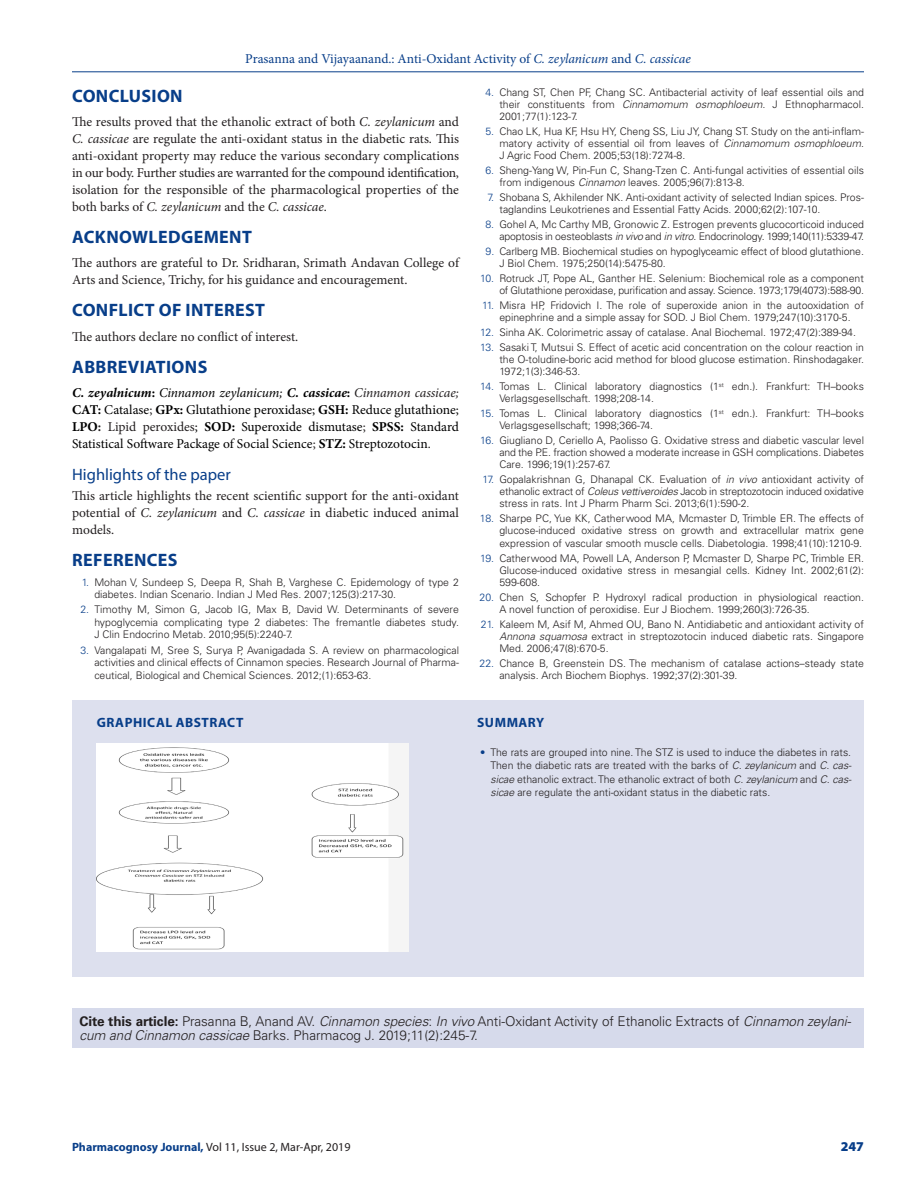
<style>
.page{position:relative;width:918px;height:1188px;background:#fff}
.page>*{position:absolute;margin:0;border:0;box-sizing:border-box;transform-origin:0 0}
._1_HD{font:700 18px "Myriad Pro";letter-spacing:.02em;color:#083e89}
._2_HD{font:16.5px "Myriad Pro";color:#083e89}
.TXT{font:13.5px/17px "Minion Pro";color:#231f20;text-align:justify}
.TXT-2{font:13.5px/17px "Minion Pro";color:#000;text-align:justify}
.ABS_TXT{font:300 13.5px/14.2px "Univers LT Std";letter-spacing:-.005em;color:#231f20}
.t1{font:13.5px "Minion Pro";letter-spacing:-.005em;color:#083e89}
.ABS_HD{font:700 13.5px "Myriad Pro";letter-spacing:.04em;color:#083e89}
.RRH{font:900 13.5px "Myriad Pro";color:#083e89}
.RRH-2{font:12px "Myriad Pro";color:#231f20}
.t2{font:300 10.5px/12px "Univers LT Std";color:#231f20;text-align:justify}
.t3{font:300 10.5px/12px "Univers LT Std";letter-spacing:-.02em;color:#231f20;text-align:right}
.s1{font-style:italic}
.s2{font-weight:700;font-style:italic}
.s3{font-weight:700}
.s4{font-style:italic;color:#231f20}
.s5{color:#231f20}
.s6{font-weight:700;color:#231f20}
.s7{color:#083e89}
.s8{font-weight:700;color:#083e89}
</style>
<div class="page">
<hr style="left:72px;top:72px;width:792px;height:1px;background:#083e89">
<div style="left:72px;top:700px;width:792px;height:276px;background:#dde0ee"></div>
<img style="left:97px;top:743px;width:312px;height:209px">
<div style="left:72px;top:1008px;width:792px;height:39px;background:#d6daeb"></div>
<p class="t1" style="left:245px;top:50px;width:447px">Prasanna and Vijayaanand.: Anti-Oxidant Activity of <span class="s1">C. zeylanicum</span> and <span class="s1">C. cassicae</span></p>
<p class="_1_HD" style="left:72px;top:84px;width:112px">CONCLUSION</p>
<p class="TXT" style="left:72px;top:113px;width:389px">The results proved that the ethanolic extract of both <span class="s1">C. zeylanicum</span> and <span class="s1">C. cassicae</span> are regulate the anti-oxidant status in the diabetic rats. This anti-oxidant property may reduce the various secondary complications in our body. Further studies are warranted for the compound identification, isolation for the responsible of the pharmacological properties of the both barks of <span class="s1">C. zeylanicum</span> and the <span class="s1">C. cassicae</span>.</p>
<p class="_1_HD" style="left:72px;top:225px;width:181px">ACKNOWLEDGEMENT</p>
<p class="TXT" style="left:72px;top:255px;width:389px">The authors are grateful to Dr. Sridharan, Srimath Andavan College of<br>Arts and Science, Trichy, for his guidance and encouragement.</p>
<p class="_1_HD" style="left:72px;top:298px;width:194px">CONFLICT OF INTEREST</p>
<p class="TXT" style="left:72px;top:328px;width:228px">The authors declare no conflict of interest.</p>
<p class="_1_HD" style="left:72px;top:355px;width:137px">ABBREVIATIONS</p>
<p class="TXT-2" style="left:72px;top:384px;width:389px"><span class="s2">C. zeyalnicum</span><span class="s3">:</span> <span class="s1">Cinnamon zeylanicum;</span> <span class="s2">C. cassicae</span><span class="s3">:</span> <span class="s4">Cinnamon cassicae; </span><span class="s3">CAT:</span> Catalase<span class="s5">;</span> <span class="s3">GPx:</span> Glutathione peroxidase; <span class="s3">GSH:</span> Reduce glutathione; <span class="s3">LPO</span><span class="s6">:</span> <span class="s5">Lipid peroxides</span>; <span class="s3">SOD:</span> Superoxide dismutase<span class="s5">;</span> <span class="s3">SPSS:</span> Standard Statistical Software Package of Social Science<span class="s5">;</span> <span class="s3">STZ:</span> Streptozotocin<span class="s5">.</span></p>
<p class="_2_HD" style="left:72px;top:464px;width:160px">Highlights of the paper</p>
<p class="TXT" style="left:72px;top:487px;width:389px">This article highlights the recent scientific support for the anti-oxidant potential of <span class="s1">C. zeylanicum</span> and <span class="s1">C. cassicae</span> in diabetic induced animal models.</p>
<p class="_1_HD" style="left:72px;top:548px;width:107px">REFERENCES</p>
<p class="t2" style="left:94px;top:576px;width:366px;line-height:12.5px;text-indent:-13px"><span class="s7">1.</span> Mohan V, Sundeep S, Deepa R, Shah B, Varghese C. Epidemology of type 2 diabetes. Indian Scenario. Indian J Med Res. 2007;125(3):217-30.</p>
<p class="t2" style="left:94px;top:604px;width:366px;line-height:12.5px;text-indent:-14px"><span class="s7">2.</span> Timothy M, Simon G, Jacob IG, Max B, David W. Determinants of severe hypoglycemia complicating type 2 diabetes: The fremantle diabetes study.<br>J Clin Endocrino Metab. 2010;95(5):2240-7.</p>
<p class="t2" style="left:94px;top:644px;width:366px;line-height:12.5px;text-indent:-14px"><span class="s7">3.</span> Vangalapati M, Sree S, Surya P, Avanigadada S. A review on pharmacological activities and clinical effects of Cinnamon species. Research Journal of Pharma&shy;ceutical, Biological and Chemical Sciences. 2012;(1):653-63.</p>
<p class="t2" style="left:499px;top:86px;width:366px;text-indent:-14px"><span class="s7">4.</span> Chang ST, Chen PF, Chang SC. Antibacterial activity of leaf essential oils and their constituents from <span class="s1">Cinnamomum osmophloeum.</span> J Ethnopharmacol.<br>2001;77(1):123-7.</p>
<p class="t2" style="left:499px;top:125px;width:366px;text-indent:-14px"><span class="s7">5.</span> Chao LK, Hua KF, Hsu HY, Cheng SS, Liu JY, Chang ST. Study on the anti-inflam&shy;matory activity of essential oil from leaves of <span class="s1">Cinnamomum osmophloeum</span>.<br>J Agric Food Chem. 2005;53(18):7274-8.</p>
<p class="t2" style="left:499px;top:164px;width:366px;text-indent:-14px"><span class="s7">6.</span> Sheng-Yang W, Pin-Fun C, Shang-Tzen C. Anti-fungal activities of essential oils from indigenous <span class="s1">Cinnamon</span> leaves. 2005;96(7):813-8.</p>
<p class="t2" style="left:499px;top:191px;width:366px;text-indent:-12px"><span class="s7">7.</span> Shobana S, Akhilender NK. Anti-oxidant activity of selected Indian spices. Pros&shy;taglandins Leukotrienes and Essential Fatty Acids. 2000;62(2):107-10.</p>
<p class="t2" style="left:485px;top:218px;width:380px;text-align:right"><span class="s7">8.</span> Gohel A, Mc Carthy MB, Gronowic Z. Estrogen prevents glucocorticoid induced apoptosis in oesteoblasts <span class="s1">in vivo</span> and <span class="s1">in vitro</span>. Endocrinology. 1999;140(11):5339-47.</p>
<p class="t2" style="left:499px;top:245px;width:366px;text-indent:-14px"><span class="s7">9.</span> Carlberg MB. Biochemical studies on hypoglyceamic effect of blood glutathione.<br>J Biol Chem. 1975;250(14):5475-80.</p>
<p class="t3" style="left:480px;top:272px;width:385px"><span class="s7">10.</span> Rotruck JT, Pope AL, Ganther HE. Selenium: Biochemical role as a component of Glutathione peroxidase, purification and assay. Science. 1973;179(4073):588-90.</p>
<p class="t2" style="left:482px;top:299px;width:383px;text-align:center"><span class="s7">11.</span> Misra HP, Fridovich I. The role of superoxide anion in the autooxidation of epinephrine and a simple assay for SOD. J Biol Chem. 1979;247(10):3170-5.</p>
<p class="t2" style="left:480px;top:326px;width:378px"><span class="s7">12.</span> Sinha AK. Colorimetric assay of catalase. Anal Biochemal. 1972;47(2):389-94.</p>
<p class="t2" style="left:499px;top:341px;width:366px;text-indent:-19px"><span class="s7">13.</span> Sasaki T, Mutsui S. Effect of acetic acid concentration on the colour reaction in the O-toludine-boric acid method for blood glucose estimation. Rinshodagaker.<br>1972;1(3):346-53.</p>
<p class="t2" style="left:499px;top:381px;width:366px;text-indent:-19px"><span class="s7">14.</span> Tomas L. Clinical laboratory diagnostics (1<sup>st</sup> edn.). Frankfurt: TH–books<br>Verlagsgesellschaft. 1998;208-14.</p>
<p class="t2" style="left:499px;top:408px;width:366px;text-indent:-19px"><span class="s7">15.</span> Tomas L. Clinical laboratory diagnostics (1<sup>st</sup> edn.). Frankfurt: TH–books<br>Verlagsgesellschaft; 1998;366-74.</p>
<p class="t2" style="left:499px;top:435px;width:366px;text-indent:-19px"><span class="s7">16.</span> Giugliano D, Ceriello A, Paolisso G. Oxidative stress and diabetic vascular level and the P.E. fraction showed a moderate increase in GSH complications. Diabetes Care. 1996;19(1):257-67.</p>
<p class="t2" style="left:499px;top:474px;width:366px;text-indent:-17px"><span class="s7">17.</span> Gopalakrishnan G, Dhanapal CK. Evaluation of <span class="s1">in vivo</span> antioxidant activity of ethanolic extract of <span class="s1">Coleus vettiveroides</span> Jacob in streptozotocin induced oxidative stress in rats. Int J Pharm Pharm Sci. 2013;6(1):590-2.</p>
<p class="t2" style="left:499px;top:513px;width:366px;text-indent:-19px"><span class="s7">18.</span> Sharpe PC, Yue KK, Catherwood MA, Mcmaster D, Trimble ER. The effects of glucose-induced oxidative stress on growth and extracellular matrix gene expression of vascular smooth muscle cells. Diabetologia. 1998;41(10):1210-9.</p>
<p class="t2" style="left:499px;top:552px;width:366px;text-indent:-19px"><span class="s7">19.</span> Catherwood MA, Powell LA, Anderson P, Mcmaster D, Sharpe PC, Trimble ER.<br>Glucose-induced oxidative stress in mesangial cells. Kidney Int. 2002;61(2):<br>599-608.</p>
<p class="t2" style="left:499px;top:591px;width:366px;text-indent:-20px"><span class="s7">20.</span> Chen S, Schopfer P. Hydroxyl radical production in physiological reaction.<br>A novel function of peroxidise. Eur J Biochem. 1999;260(3):726-35.</p>
<p class="t2" style="left:499px;top:618px;width:366px;text-indent:-18px"><span class="s7">21.</span> Kaleem M, Asif M, Ahmed OU, Bano N. Antidiabetic and antioxidant activity of <span class="s1">Annona squamosa</span> extract in streptozotocin induced diabetic rats. Singapore Med. 2006;47(8):670-5.</p>
<p class="t2" style="left:499px;top:657px;width:366px;text-indent:-20px"><span class="s7">22.</span> Chance B, Greenstein DS. The mechanism of catalase actions–steady state analysis. Arch Biochem Biophys. 1992;37(2):301-39.</p>
<p class="ABS_HD" style="left:97px;top:714px;width:148px">GRAPHICAL ABSTRACT</p>
<p class="ABS_HD" style="left:477px;top:714px;width:69px">SUMMARY</p>
<p class="t2" style="left:490px;top:745px;width:363px;line-height:13.5px;text-indent:-10px"><span class="s7">•</span> The rats are grouped into nine. The STZ is used to induce the diabetes in rats.<br>Then the diabetic rats are treated with the barks of <span class="s1">C. zeylanicum</span> and <span class="s1">C. cas&shy;sicae</span> ethanolic extract. The ethanolic extract of both <span class="s1">C. zeylanicum</span> and <span class="s1">C. cas&shy;sicae</span> are regulate the anti-oxidant status in the diabetic rats.</p>
<p class="ABS_TXT" style="left:80px;top:1014px;width:773px"><span class="s3">Cite this article:</span> Prasanna B, Anand AV. <span class="s1">Cinnamon species</span>: <span class="s1">In vivo</span> Anti-Oxidant Activity of Ethanolic Extracts of <span class="s1">Cinnamon zeylani&shy;cum and Cinnamon cassicae</span> Barks. Pharmacog J. 2019;11(2):245-7.</p>
<p class="RRH-2" style="left:72px;top:1139px;width:280px"><span class="s8">Pharmacognosy Journal,</span> Vol 11, Issue 2, Mar-Apr, 2019</p>
<p class="RRH" style="left:841px;top:1137px;width:25px">247</p>
</div>
